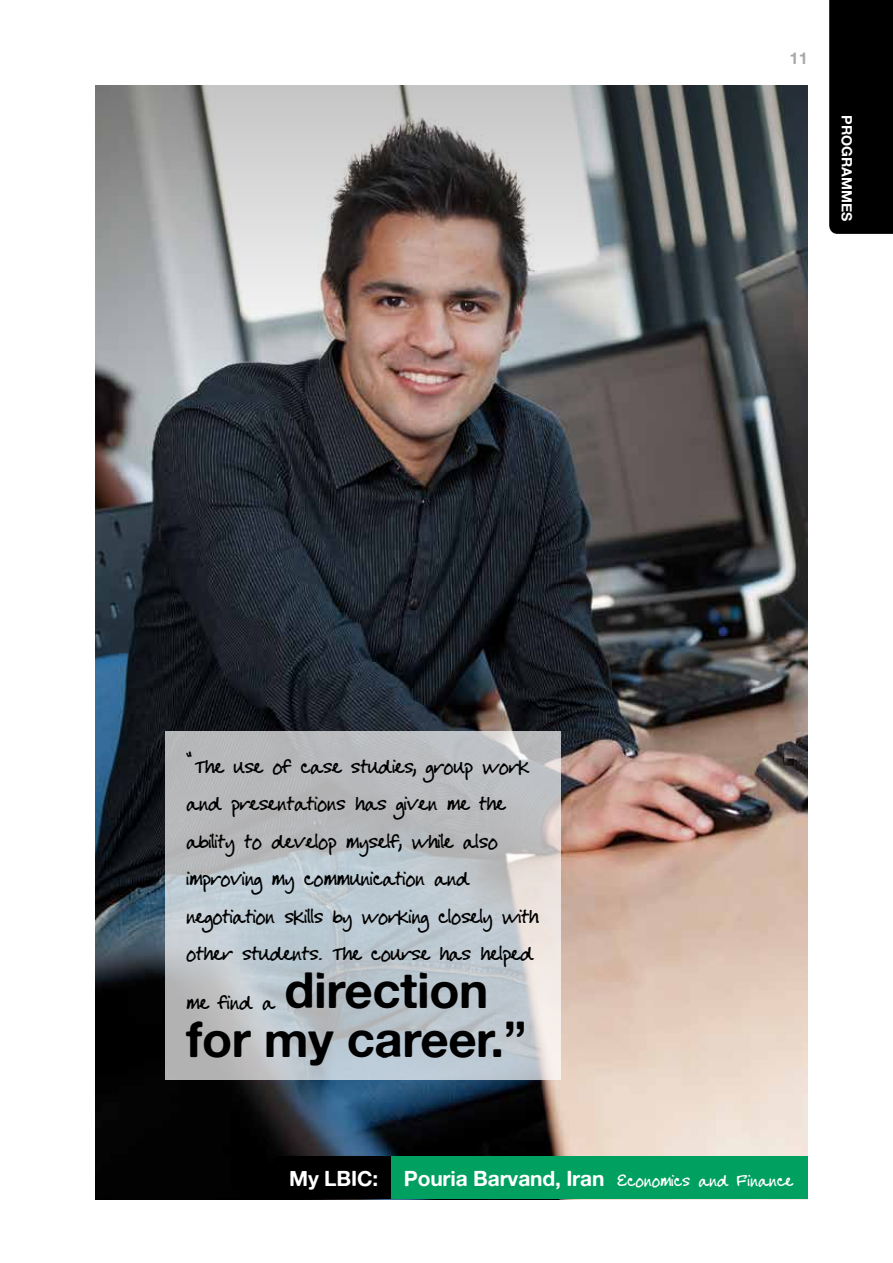
<style>
.page{position:relative;width:893px;height:1263px;background:#fff}
.page>*{position:absolute;margin:0;border:0;box-sizing:border-box;transform-origin:0 0}
.t1{font:49.5px/48px "Alte Haas Grotesk Bold";letter-spacing:-.01em;color:#000}
.t2{font:27px/37.5px "Cheryl Hand";letter-spacing:-.02em;color:#000}
.t3{font:21px "Alte Haas Grotesk Bold";letter-spacing:-.01em;color:#fff}
.t4{font:16.5px "Alte Haas Grotesk Bold";color:#a7a9ac}
.t5{font:14.25px "Alte Haas Grotesk Bold";color:#fff}
.s1{font-family:"Cheryl Hand";font-size:27px}
.s2{font-family:"Cheryl Hand";font-size:22.5px}
</style>
<div class="page">
<img style="left:96px;top:472px;width:712px;height:727px">
<div style="left:276px;top:1157px;width:115px;height:42px;background:#000"></div>
<div style="left:391px;top:1157px;width:417px;height:42px;background:#00a160"></div>
<svg style="left:165px;top:731px;width:395px;height:349px;background:#bec3c7"></svg>
<img style="left:96px;top:85px;width:712px;height:387px">
<div style="left:829px;top:0;width:64px;height:234px;background:#000"></div>
<p class="t4" style="left:790px;top:48px;width:20px">11</p>
<p class="t5" style="left:856px;top:115px;width:108px;rotate:90deg">PROGRAMMES</p>
<p class="t2" style="left:186px;top:747px;width:354px">" The use of case studies, group work and presentations has given me the ability to develop myself, while also improving my communication and negotiation skills by working closely with other students. The course has helped</p>
<h1 class="t1" style="left:186px;top:966px;width:342px"><span class="s1">me find a</span> direction for my career.”</h1>
<p class="t3" style="left:289px;top:1165px;width:505px">My LBIC: Pouria Barvand, Iran <span class="s2">Economics and Finance</span></p>
</div>
